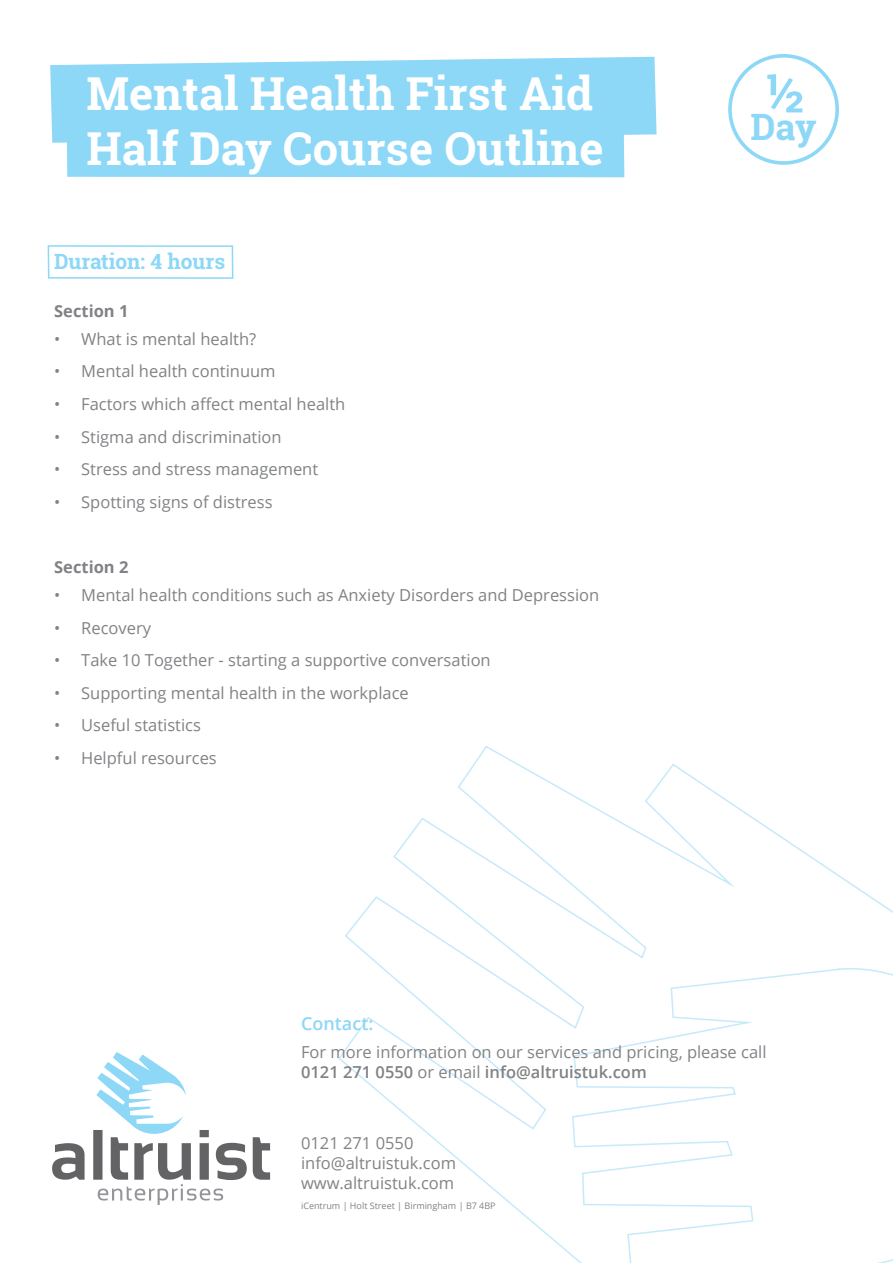
<style>
.page{position:relative;width:893px;height:1263px;background:#fff}
.page>*{position:absolute;margin:0;border:0;box-sizing:border-box;transform-origin:0 0}
.t1{font:700 53.1px "Roboto Slab";color:#8dd7f7}
.t2{font:700 45.45px/54.4px "Roboto Slab";color:#fff}
.t3{font:700 36.3px "Roboto Slab";color:#8dd7f7}
.t4{font:700 21px "Roboto Slab";color:#8dd7f7}
.t5{font:600 18px "Open Sans";color:#8dd7f7}
.t6{font:16.5px/19.8px "Open Sans";color:#808285}
.t7{font:700 16.5px "Open Sans";color:#808285}
.t8{font:9px "Open Sans";color:#808285}
.s1{font-weight:600}
</style>
<div class="page">
<svg style="left:50px;top:57px;width:607px;height:86px;background:#98dbf7"></svg>
<div style="left:66px;top:99px;width:558px;height:78px;background:#8dd7f7"></div>
<div style="left:48px;top:245px;width:185px;height:34px;border:2px solid #8dd7f7"></div>
<svg style="left:338px;top:746px;width:555px;height:517px"></svg>
<svg style="left:52px;top:1052px;width:218px;height:153px"></svg>
<div style="left:728px;top:54px;width:111px;height:111px;border:4px solid #8dd7f7;border-radius:50%"></div>
<p class="t2" style="left:86px;top:66px;width:519px">Mental Health First Aid<br>Half Day Course Outline</p>
<p class="t4" style="left:54px;top:247px;width:173px">Duration: 4 hours</p>
<p class="t7" style="left:54px;top:299px;width:76px">Section 1</p>
<p class="t6" style="left:54px;top:328px;width:203px">• What is mental health?</p>
<p class="t6" style="left:54px;top:361px;width:223px">• Mental health continuum</p>
<p class="t6" style="left:54px;top:394px;width:293px">• Factors which affect mental health</p>
<p class="t6" style="left:54px;top:426px;width:229px">• Stigma and discrimination</p>
<p class="t6" style="left:54px;top:459px;width:266px">• Stress and stress management</p>
<p class="t6" style="left:54px;top:491px;width:220px">• Spotting signs of distress</p>
<p class="t7" style="left:54px;top:555px;width:76px">Section 2</p>
<p class="t6" style="left:54px;top:585px;width:547px">• Mental health conditions such as Anxiety Disorders and Depression</p>
<p class="t6" style="left:54px;top:617px;width:98px">• Recovery</p>
<p class="t6" style="left:54px;top:650px;width:438px">• Take 10 Together - starting a supportive conversation</p>
<p class="t6" style="left:54px;top:682px;width:356px">• Supporting mental health in the workplace</p>
<p class="t6" style="left:54px;top:715px;width:148px">• Useful statistics</p>
<p class="t6" style="left:54px;top:747px;width:164px">• Helpful resources</p>
<p class="t1" style="left:765px;top:57px;width:39px">½</p>
<p class="t3" style="left:750px;top:102px;width:68px">Day</p>
<p class="t5" style="left:301px;top:1011px;width:74px">Contact:</p>
<p class="t6" style="left:301px;top:1042px;width:467px">For more information on our services and pricing, please call<br><span class="s1">0121 271 0550</span> or email <span class="s1">info@altruistuk.com</span></p>
<p class="t6" style="left:301px;top:1133px;width:114px">0121 271 0550</p>
<p class="t6" style="left:301px;top:1152px;width:156px">info@altruistuk.com</p>
<p class="t6" style="left:301px;top:1172px;width:155px">www.altruistuk.com</p>
<p class="t8" style="left:301px;top:1199px;width:196px">iCentrum | Holt Street | Birmingham | B7 4BP</p>
</div>
